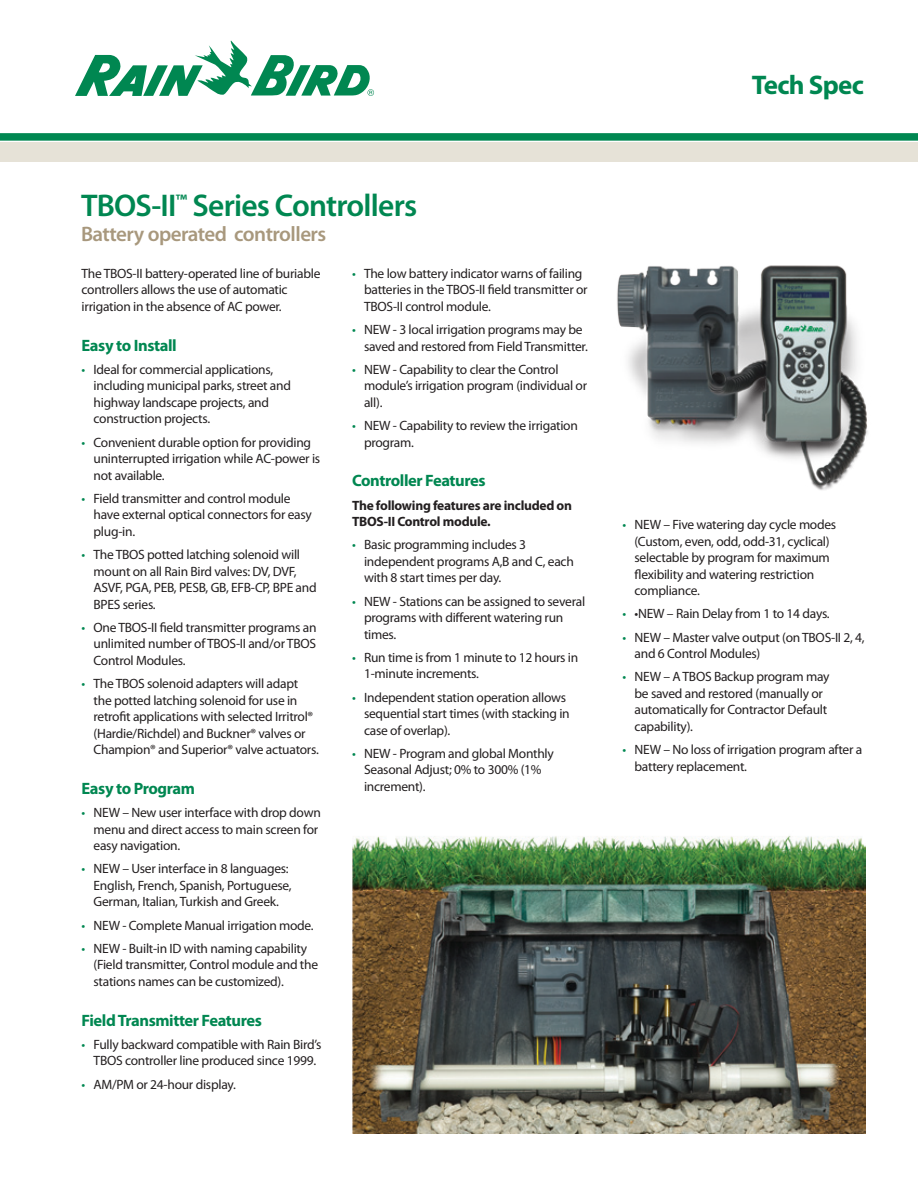
<style>
.page{position:relative;width:918px;height:1188px;background:#fff}
.page>*{position:absolute;margin:0;border:0;box-sizing:border-box;transform-origin:0 0}
.t1{font:600 31.5px "Myriad Pro";letter-spacing:-.025em;color:#008751}
.t2{font:700 27px "Myriad Pro";letter-spacing:-.025em;color:#008751}
.t3{font:600 21px "Myriad Pro";letter-spacing:-.025em;color:#a8987d}
.t4{font:700 16.5px "Myriad Pro";letter-spacing:-.025em;color:#008751}
.t5{font:13.5px/16.5px "Myriad Pro";letter-spacing:-.02em;color:#231f20}
.t6{font:700 13.5px/16.5px "Myriad Pro";letter-spacing:-.02em;color:#231f20}
.s1{color:#008751}
</style>
<div class="page">
<svg style="left:75px;top:41px;width:299px;height:55px"></svg>
<div style="left:0;top:133px;width:918px;height:8px;background:#008751"></div>
<div style="left:0;top:142px;width:918px;height:20px;background:#e6e2d7"></div>
<img style="left:617px;top:265px;width:251px;height:225px">
<img style="left:352px;top:836px;width:513px;height:297px">
<h2 class="t2" style="left:752px;top:67px;width:114px">Tech Spec</h2>
<h1 class="t1" style="left:81px;top:185px;width:338px">TBOS-II<sup>™</sup> Series Controllers</h1>
<h3 class="t3" style="left:81px;top:221px;width:247px">Battery operated controllers</h3>
<p class="t5" style="left:82px;top:265px;width:240px">The TBOS-II battery-operated line of buriable controllers allows the use of automatic irrigation in the absence of AC power.</p>
<p class="t4" style="left:82px;top:334px;width:97px">Easy to Install</p>
<p class="t5" style="left:94px;top:361px;width:199px;text-indent:-12px"><span class="s1">•</span> Ideal for commercial applications, including municipal parks, street and highway landscape projects, and construction projects.</p>
<p class="t5" style="left:94px;top:434px;width:228px;text-indent:-12px"><span class="s1">•</span> Convenient durable option for providing uninterrupted irrigation while AC-power is not available.</p>
<p class="t5" style="left:94px;top:490px;width:220px;text-indent:-12px"><span class="s1">•</span> Field transmitter and control module have external optical connectors for easy plug-in.</p>
<p class="t5" style="left:94px;top:546px;width:225px;text-indent:-12px"><span class="s1">•</span> The TBOS potted latching solenoid will mount on all Rain Bird valves: DV, DVF,<br>ASVF, PGA, PEB, PESB, GB, EFB-CP, BPE and<br>BPES series.</p>
<p class="t5" style="left:94px;top:619px;width:224px;text-align:justify;text-indent:-12px"><span class="s1">•</span> One TBOS-II field transmitter programs an unlimited number of TBOS-II and/or TBOS Control Modules.</p>
<p class="t5" style="left:94px;top:675px;width:227px;text-indent:-12px"><span class="s1">•</span> The TBOS solenoid adapters will adapt the potted latching solenoid for use in retrofit applications with selected Irritrol® (Hardie/Richdel) and Buckner® valves or Champion® and Superior® valve actuators.</p>
<p class="t4" style="left:82px;top:778px;width:115px">Easy to Program</p>
<p class="t5" style="left:94px;top:804px;width:229px;text-indent:-12px"><span class="s1">•</span> NEW – New user interface with drop down menu and direct access to main screen for easy navigation.</p>
<p class="t5" style="left:94px;top:860px;width:200px;text-indent:-12px"><span class="s1">•</span> NEW – User interface in 8 languages:<br>English, French, Spanish, Portuguese,<br>German, Italian, Turkish and Greek.</p>
<p class="t5" style="left:82px;top:917px;width:234px"><span class="s1">•</span> NEW - Complete Manual irrigation mode.</p>
<p class="t5" style="left:94px;top:940px;width:226px;text-indent:-12px"><span class="s1">•</span> NEW - Built-in ID with naming capability (Field transmitter, Control module and the stations names can be customized).</p>
<p class="t4" style="left:82px;top:1009px;width:182px">Field Transmitter Features</p>
<p class="t5" style="left:82px;top:1036px;width:241px;text-align:center"><span class="s1">•</span> Fully backward compatible with Rain Bird’s<br>TBOS controller line produced since 1999.</p>
<p class="t5" style="left:82px;top:1076px;width:156px"><span class="s1">•</span> AM/PM or 24-hour display.</p>
<p class="t5" style="left:364px;top:265px;width:225px;text-indent:-12px"><span class="s1">•</span> The low battery indicator warns of failing batteries in the TBOS-II field transmitter or<br>TBOS-II control module.</p>
<p class="t5" style="left:364px;top:321px;width:225px;text-indent:-12px"><span class="s1">•</span> NEW - 3 local irrigation programs may be saved and restored from Field Transmitter.</p>
<p class="t5" style="left:364px;top:361px;width:225px;text-indent:-12px"><span class="s1">•</span> NEW - Capability to clear the Control module’s irrigation program (individual or all).</p>
<p class="t5" style="left:364px;top:417px;width:215px;text-indent:-12px"><span class="s1">•</span> NEW - Capability to review the irrigation program.</p>
<p class="t4" style="left:352px;top:470px;width:135px">Controller Features</p>
<p class="t6" style="left:352px;top:496px;width:221px">The following features are included on<br>TBOS-II Control module.</p>
<p class="t5" style="left:364px;top:536px;width:211px;text-indent:-12px"><span class="s1">•</span> Basic programming includes 3 independent programs A,B and C, each with 8 start times per day.</p>
<p class="t5" style="left:364px;top:593px;width:223px;text-indent:-12px"><span class="s1">•</span> NEW - Stations can be assigned to several programs with different watering run times.</p>
<p class="t5" style="left:364px;top:649px;width:216px;text-indent:-12px"><span class="s1">•</span> Run time is from 1 minute to 12 hours in<br>1-minute increments.</p>
<p class="t5" style="left:364px;top:689px;width:207px;text-indent:-12px"><span class="s1">•</span> Independent station operation allows sequential start times (with stacking in case of overlap).</p>
<p class="t5" style="left:364px;top:745px;width:191px;text-indent:-12px"><span class="s1">•</span> NEW - Program and global Monthly<br>Seasonal Adjust; 0% to 300% (1% increment).</p>
<p class="t5" style="left:635px;top:516px;width:203px;text-indent:-12px"><span class="s1">•</span> NEW – Five watering day cycle modes (Custom, even, odd, odd-31, cyclical) selectable by program for maximum flexibility and watering restriction compliance.</p>
<p class="t5" style="left:623px;top:605px;width:209px"><span class="s1">•</span> •NEW – Rain Delay from 1 to 14 days.</p>
<p class="t5" style="left:635px;top:629px;width:232px;text-indent:-12px"><span class="s1">•</span> NEW – Master valve output (on TBOS-II 2, 4, and 6 Control Modules)</p>
<p class="t5" style="left:635px;top:668px;width:196px;text-indent:-12px"><span class="s1">•</span> NEW – A TBOS Backup program may be saved and restored (manually or automatically for Contractor Default capability).</p>
<p class="t5" style="left:635px;top:741px;width:229px;text-indent:-12px"><span class="s1">•</span> NEW – No loss of irrigation program after a battery replacement.</p>
</div>
